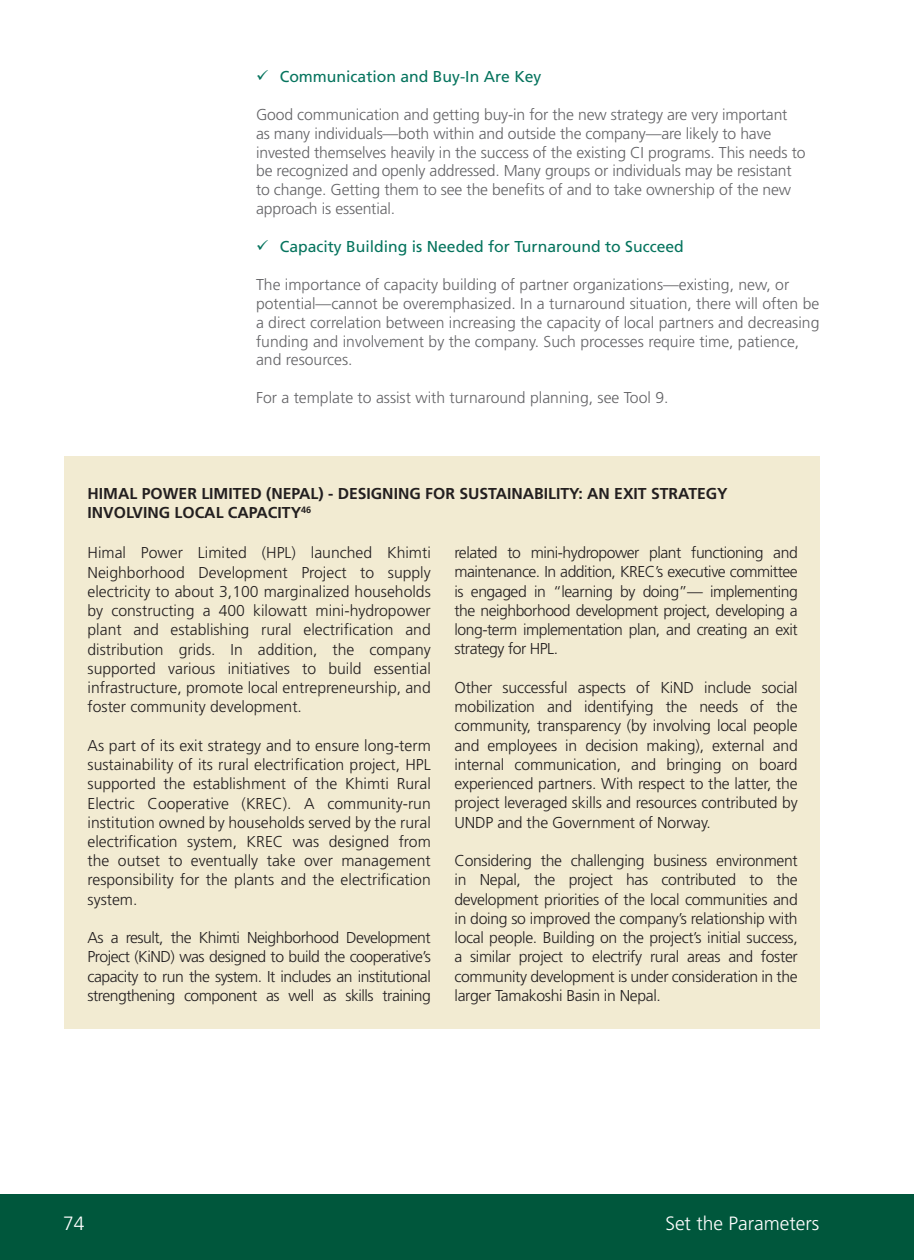
<style>
.page{position:relative;width:914px;height:1260px;background:#fff}
.page>*{position:absolute;margin:0;border:0;box-sizing:border-box;transform-origin:0 0}
.t1{font:300 19.25px "Frutiger LT";color:#fff}
.t2{font:300 15.75px/19.2px "Frutiger LT";letter-spacing:-.02em;color:#231f20;text-align:justify}
.t3{font:300 15.75px/18.9px "Frutiger LT";letter-spacing:-.01em;color:#636366}
.t4{font:700 15.75px "Frutiger LT";color:#231f20}
.t5{font:15.75px "Frutiger LT";color:#06745e}
.t6{font:700 9.1px "Frutiger LT";color:#231f20}
</style>
<div class="page">
<div style="left:0;top:1194px;width:914px;height:66px;background:#00573c"></div>
<div style="left:64px;top:456px;width:755px;height:573px;background:#f2ebd2"></div>
<p class="t5" style="left:280px;top:67px;width:263px">Communication and Buy-In Are Key</p>
<p class="t3" style="left:256px;top:105px;width:551px">Good communication and getting buy-in for the new strategy are very important<br>as many individuals—both within and outside the company—are likely to have invested themselves heavily in the success of the existing CI programs. This needs to be recognized and openly addressed. Many groups or individuals may be resistant to change. Getting them to see the benefits of and to take ownership of the new approach is essential.</p>
<p class="t5" style="left:280px;top:237px;width:406px">Capacity Building is Needed for Turnaround to Succeed</p>
<p class="t3" style="left:256px;top:275px;width:565px">The importance of capacity building of partner organizations—existing, new, or potential—cannot be overemphasized. In a turnaround situation, there will often be a direct correlation between increasing the capacity of local partners and decreasing funding and involvement by the company. Such processes require time, patience, and resources.</p>
<p class="t3" style="left:256px;top:389px;width:414px">For a template to assist with turnaround planning, see Tool 9.</p>
<p class="t4" style="left:88px;top:484px;width:22px">HIMAL</p>
<p class="t4" style="left:142px;top:484px;width:22px">POWER</p>
<p class="t4" style="left:201px;top:484px;width:18px">LIMITED</p>
<p class="t4" style="left:266px;top:484px;width:27px">(NEPAL</p>
<p class="t4" style="left:318px;top:484px;width:41px">) - DESIGNING</p>
<p class="t4" style="left:425px;top:484px;width:11px">FOR</p>
<p class="t4" style="left:459px;top:484px;width:19px">SUSTAINABILITY</p>
<p class="t4" style="left:578px;top:484px;width:93px">: AN EXIT STRATEGY</p>
<p class="t4" style="left:88px;top:504px;width:15px">INVOLVING</p>
<p class="t4" style="left:174px;top:504px;width:19px">LOCAL</p>
<p class="t4" style="left:228px;top:504px;width:20px">CAPACITY</p>
<p class="t6" style="left:301px;top:505px;width:12px">46</p>
<p class="t2" style="left:88px;top:543px;width:345px">Himal Power Limited (HPL) launched Khimti Neighborhood Development Project to supply electricity to about 3,100 marginalized households by constructing a 400 kilowatt mini-hydropower plant and establishing rural electrification and distribution grids. In addition, the company supported various initiatives to build essential infrastructure, promote local entrepreneurship, and foster community development.</p>
<p class="t2" style="left:88px;top:736px;width:345px">As part of its exit strategy and to ensure long-term sustainability of its rural electrification project, HPL supported the establishment of the Khimti Rural Electric Cooperative (KREC). A community-run institution owned by households served by the rural electrification system, KREC was designed from the outset to eventually take over management responsibility for the plants and the electrification system.</p>
<p class="t2" style="left:88px;top:928px;width:345px">As a result, the Khimti Neighborhood Development Project (KiND) was designed to build the cooperative’s capacity to run the system. It includes an institutional strengthening component as well as skills training</p>
<p class="t2" style="left:454px;top:543px;width:345px">related to mini-hydropower plant functioning and maintenance. In addition, KREC’s executive committee is engaged in “learning by doing”— implementing the neighborhood development project, developing a long-term implementation plan, and creating an exit strategy for HPL.</p>
<p class="t2" style="left:454px;top:678px;width:345px">Other successful aspects of KiND include social mobilization and identifying the needs of the community, transparency (by involving local people and employees in decision making), external and internal communication, and bringing on board experienced partners. With respect to the latter, the project leveraged skills and resources contributed by UNDP and the Government of Norway.</p>
<p class="t2" style="left:454px;top:851px;width:345px">Considering the challenging business environment in Nepal, the project has contributed to the development priorities of the local communities and in doing so improved the company’s relationship with local people. Building on the project’s initial success, a similar project to electrify rural areas and foster community development is under consideration in the larger Tamakoshi Basin in Nepal.</p>
<p class="t1" style="left:63px;top:1212px;width:23px">74</p>
<p class="t1" style="left:665px;top:1212px;width:155px">Set the Parameters</p>
</div>
